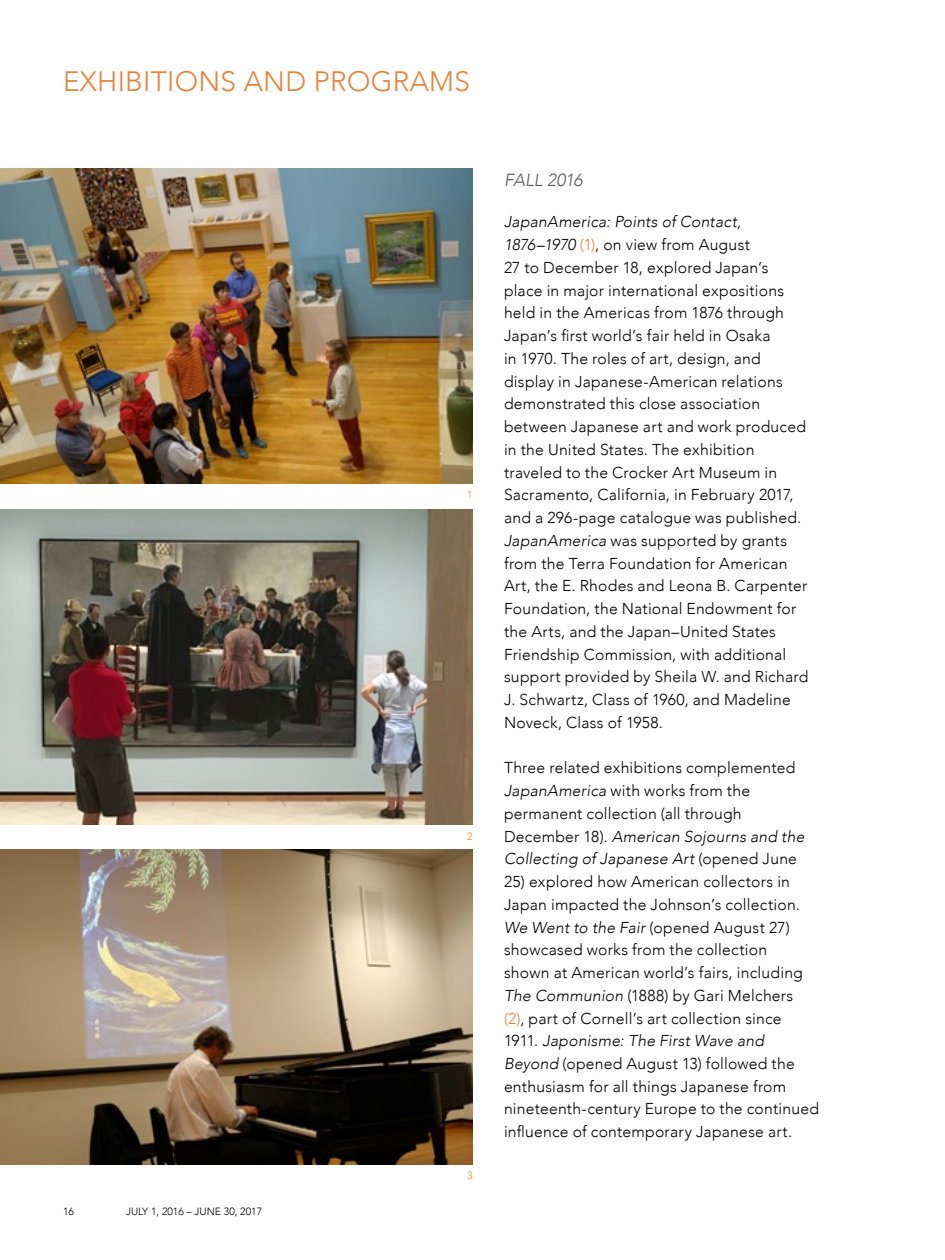
<style>
.page{position:relative;width:945px;height:1260px;background:#fff}
.page>*{position:absolute;margin:0;border:0;box-sizing:border-box;transform-origin:0 0}
.t1{font:300 28px "Avenir";letter-spacing:.01em;color:#e6833d}
.t2{font:italic 300 17.5px "Avenir";letter-spacing:-.01em;color:#58595b}
.t3{font:300 15.75px/22.8px "Avenir";letter-spacing:.015em;color:#000}
.t4{font:300 10.5px "Avenir";color:#000}
.t5{font:300 10.5px "Avenir";color:#e6833d}
.s1{font-style:italic}
.s2{color:#e6833d}
</style>
<div class="page">
<img style="left:0;top:509px;width:472px;height:315px">
<img style="left:0;top:849px;width:472px;height:315px">
<img style="left:0;top:169px;width:472px;height:315px">
<h1 class="t1" style="left:63px;top:65px;width:408px">EXHIBITIONS AND PROGRAMS</h1>
<p class="t4" style="left:63px;top:1206px;width:12px">16</p>
<p class="t4" style="left:126px;top:1206px;width:138px">JULY 1, 2016 – JUNE 30, 2017</p>
<p class="t5" style="left:467px;top:488px;width:7px">1</p>
<p class="t5" style="left:467px;top:830px;width:7px">2</p>
<p class="t5" style="left:467px;top:1169px;width:7px">3</p>
<p class="t2" style="left:504px;top:170px;width:80px">FALL 2016</p>
<p class="t3" style="left:504px;top:211px;width:306px"><span class="s1">JapanAmerica: Points of Contact, 1876–1970</span> <span class="s2">(1)</span>, on view from August<br>27 to December 18, explored Japan’s place in major international expositions held in the Americas from 1876 through Japan’s first world’s fair held in Osaka<br>in 1970. The roles of art, design, and display in Japanese-American relations demonstrated this close association between Japanese art and work produced in the United States. The exhibition traveled to the Crocker Art Museum in Sacramento, California, in February 2017, and a 296-page catalogue was published.<br><span class="s1">JapanAmerica</span> was supported by grants from the Terra Foundation for American Art, the E. Rhodes and Leona B. Carpenter Foundation, the National Endowment for the Arts, and the Japan–United States Friendship Commission, with additional support provided by Sheila W. and Richard J. Schwartz, Class of 1960, and Madeline Noveck, Class of 1958.</p>
<p class="t3" style="left:504px;top:757px;width:302px">Three related exhibitions complemented <span class="s1">JapanAmerica</span> with works from the permanent collection (all through December 18). <span class="s1">American Sojourns and the Collecting of Japanese Art</span> (opened June</p>
<p class="t3" style="left:504px;top:870px;width:316px">25) explored how American collectors in Japan impacted the Johnson’s collection.<br><span class="s1">We Went to the Fair</span> (opened August 27) showcased works from the collection<br>shown at American world’s fairs, including <span class="s1">The Communion</span> (1888) by Gari Melchers<br><span class="s2">(2)</span>, part of Cornell’s art collection since 1911. <span class="s1">Japonisme: The First Wave and Beyond</span> (opened August 13) followed the enthusiasm for all things Japanese from nineteenth-century Europe to the continued influence of contemporary Japanese art.</p>
</div>
